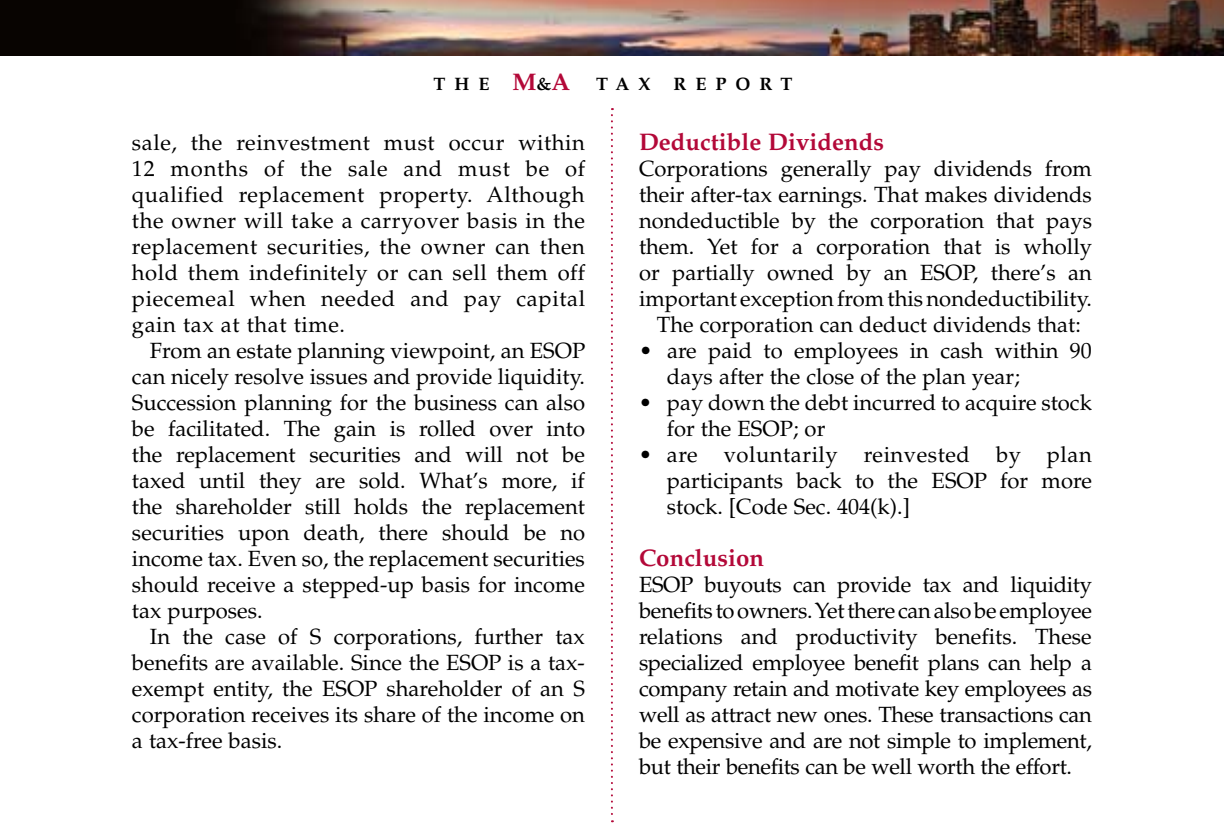
<style>
.page{position:relative;width:1224px;height:828px;background:#fff}
.page>*{position:absolute;margin:0;border:0;box-sizing:border-box;transform-origin:0 0}
.t1{font:700 24px "Palatino";color:#b30838}
.t2{font:22px/26px "Palatino";color:#000;text-align:justify}
.t3{font:700 18px "Palatino";letter-spacing:.5em;color:#000}
.s1{font-size:24px;color:#b30838}
</style>
<div class="page">
<img style="left:0;top:0;width:1224px;height:56px">
<svg style="left:611px;top:108px;width:2px;height:714px"></svg>
<p class="t3" style="left:434px;top:73px;width:218px">The <span class="s1">M</span>&amp;<span class="s1">A</span> Tax</p>
<p class="t3" style="left:673px;top:73px;width:103px">Report</p>
<p class="t2" style="left:132px;top:130px;width:455px">sale, the reinvestment must occur within 12 months of the sale and must be of qualified replacement property. Although the owner will take a carryover basis in the replacement securities, the owner can then hold them indefinitely or can sell them off piecemeal when needed and pay capital gain tax at that time.</p>
<p class="t2" style="left:132px;top:338px;width:455px;text-indent:18px">From an estate planning viewpoint, an ESOP can nicely resolve issues and provide liquidity.<br>Succession planning for the business can also be facilitated. The gain is rolled over into the replacement securities and will not be taxed until they are sold. What’s more, if the shareholder still holds the replacement securities upon death, there should be no income tax. Even so, the replacement securities should receive a stepped-up basis for income tax purposes.</p>
<p class="t2" style="left:132px;top:624px;width:455px;text-indent:18px">In the case of S corporations, further tax benefits are available. Since the ESOP is a tax&shy;exempt entity, the ESOP shareholder of an S corporation receives its share of the income on a tax-free basis.</p>
<p class="t1" style="left:639px;top:128px;width:247px">Deductible Dividends</p>
<p class="t2" style="left:639px;top:156px;width:455px;text-align:center">Corporations generally pay dividends from their after-tax earnings. That makes dividends nondeductible by the corporation that pays them. Yet for a corporation that is wholly or partially owned by an ESOP, there’s an important exception from this nondeductibility.<br>The corporation can deduct dividends that:</p>
<p class="t2" style="left:667px;top:338px;width:427px;text-indent:-28px">• are paid to employees in cash within 90 days after the close of the plan year;</p>
<p class="t2" style="left:667px;top:390px;width:427px;text-indent:-28px">• pay down the debt incurred to acquire stock for the ESOP; or</p>
<p class="t2" style="left:667px;top:442px;width:427px;text-indent:-28px">• are voluntarily reinvested by plan participants back to the ESOP for more stock. [Code Sec. 404(k).]</p>
<p class="t1" style="left:639px;top:544px;width:127px">Conclusion</p>
<p class="t2" style="left:639px;top:572px;width:455px">ESOP buyouts can provide tax and liquidity benefits to owners. Yet there can also be employee relations and productivity benefits. These specialized employee benefit plans can help a company retain and motivate key employees as well as attract new ones. These transactions can be expensive and are not simple to implement, but their benefits can be well worth the effort.</p>
</div>
